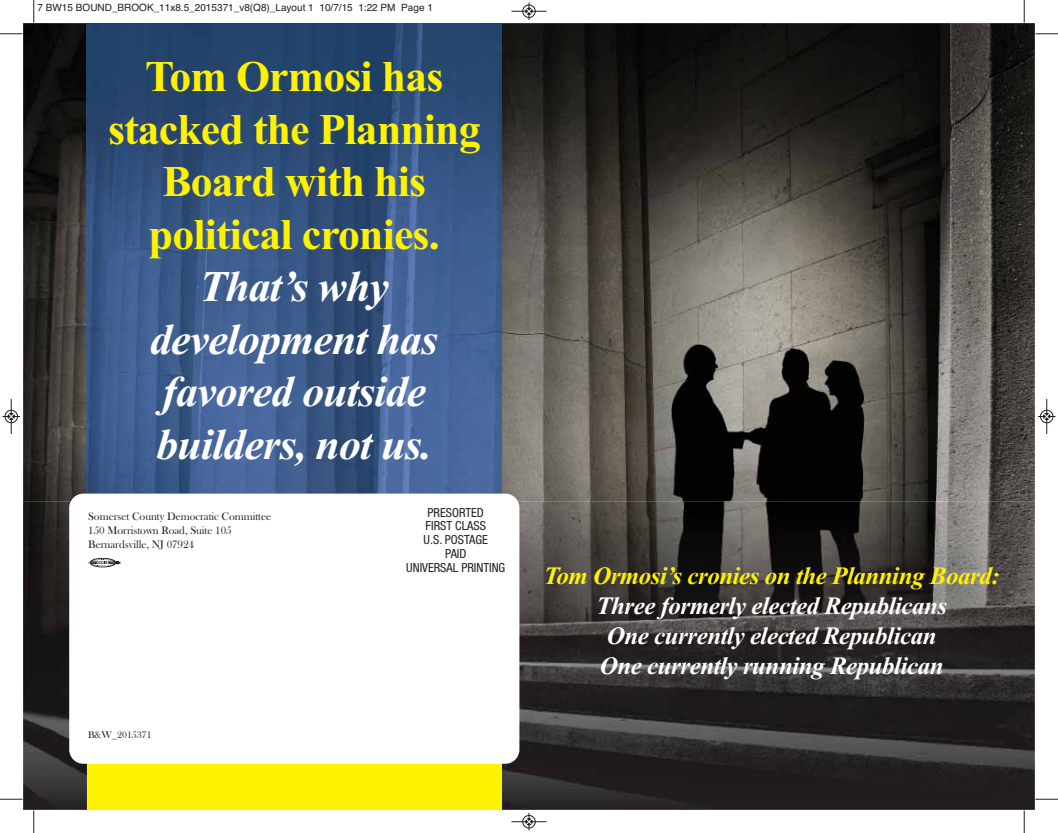
<style>
.page{position:relative;width:1058px;height:833px;background:#fff}
.page>*{position:absolute;margin:0;border:0;box-sizing:border-box;transform-origin:0 0}
.t1{font:700 43.75px/52.5px "Times New Roman";letter-spacing:-.02em;color:#fff200;text-align:center}
.t2{font:italic 700 43.75px/52.5px "Times New Roman";letter-spacing:-.02em;color:#fff;text-align:center}
.t3{font:italic 700 25px/30px "Times New Roman";letter-spacing:-.02em;color:#fff}
.t4{font:italic 700 25px "Times New Roman";letter-spacing:-.02em;color:#fff200}
.t5{font:condensed 12.5px/13.8px "Helvetica Neue LT";color:#231f20;text-align:center}
.t6{font:11.25px/13.8px "Bask Old Face";letter-spacing:-.005em;color:#231f20}
.t7{font:10px "Helvetica";color:#231f20}
.t8{font:10px "Bask Old Face";color:#231f20}
</style>
<div class="page">
<img style="left:23px;top:23px;width:1011px;height:478px">
<img style="left:501px;top:501px;width:533px;height:308px">
<img style="left:23px;top:501px;width:64px;height:308px">
<div style="left:87px;top:742px;width:414px;height:67px;background:#fff200"></div>
<img style="left:87px;top:23px;width:414px;height:470px">
<div style="left:69px;top:493px;width:450px;height:270px;background:#fff;border-radius:14px"></div>
<div style="left:90px;top:558px;width:26px;height:9px;border:1px solid #231f20;border-radius:50%"></div>
<svg style="left:88px;top:559px;width:33px;height:7px"></svg>
<svg style="left:33px;top:0;width:2px;height:22px"></svg>
<svg style="left:0;top:33px;width:22px;height:2px"></svg>
<svg style="left:1023px;top:0;width:2px;height:22px"></svg>
<svg style="left:1035px;top:33px;width:23px;height:2px"></svg>
<svg style="left:33px;top:810px;width:2px;height:22px"></svg>
<svg style="left:0;top:798px;width:22px;height:2px"></svg>
<svg style="left:1023px;top:810px;width:2px;height:22px"></svg>
<svg style="left:1035px;top:798px;width:23px;height:2px"></svg>
<hr style="left:511px;top:11px;width:35px;height:1px;background:#231f20">
<div style="left:522px;top:5px;width:13px;height:13px;border:1px solid #231f20;border-radius:50%"></div>
<svg style="left:526px;top:2px;width:6px;height:18px"></svg>
<hr style="left:511px;top:821px;width:35px;height:1px;background:#231f20">
<div style="left:522px;top:815px;width:13px;height:13px;border:1px solid #231f20;border-radius:50%"></div>
<svg style="left:526px;top:813px;width:6px;height:17px"></svg>
<hr style="left:11px;top:399px;width:1px;height:35px;background:#231f20">
<div style="left:5px;top:410px;width:13px;height:13px;border:1px solid #231f20;border-radius:50%"></div>
<svg style="left:2px;top:413px;width:18px;height:6px"></svg>
<hr style="left:1046px;top:399px;width:1px;height:35px;background:#231f20">
<div style="left:1040px;top:410px;width:13px;height:13px;border:1px solid #231f20;border-radius:50%"></div>
<svg style="left:1038px;top:413px;width:17px;height:6px"></svg>
<p class="t7" style="left:38px;top:2px;width:397px">7 BW15 BOUND_BROOK_11x8.5_2015371_v8(Q8)_Layout 1 10/7/15 1:22 PM Page 1</p>
<h1 class="t1" style="left:108px;top:55px;width:374px">Tom Ormosi has stacked the Planning<br>Board with his political cronies.</h1>
<h1 class="t2" style="left:150px;top:265px;width:289px">That’s why development has favored outside builders, not us.</h1>
<p class="t6" style="left:88px;top:509px;width:184px">Somerset County Democratic Committee<br>150 Morristown Road, Suite 105<br>Bernardsville, NJ 07924</p>
<p class="t8" style="left:88px;top:728px;width:65px">B&amp;W_2015371</p>
<p class="t5" style="left:406px;top:506px;width:101px">PRESORTED<br>FIRST CLASS<br>U.S. POSTAGE<br>PAID<br>UNIVERSAL PRINTING</p>
<p class="t4" style="left:544px;top:567px;width:457px">Tom Ormosi’s cronies on the Planning Board:</p>
<p class="t3" style="left:596px;top:593px;width:352px">Three formerly elected Republicans<br>One currently elected Republican<br>One currently running Republican</p>
</div>
